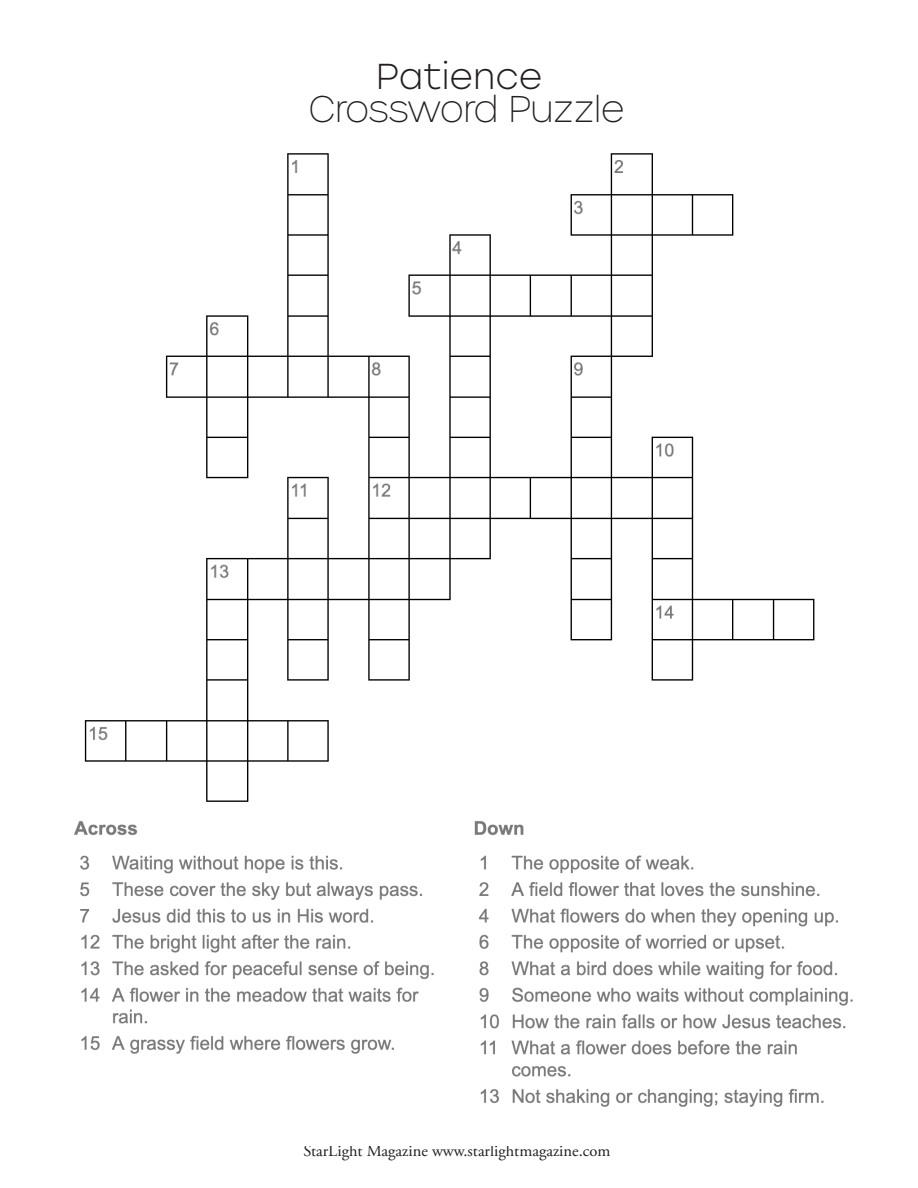
<style>
.page{position:relative;width:918px;height:1188px;background:#fff}
.page>*{position:absolute;margin:0;border:0;box-sizing:border-box;transform-origin:0 0}
.t1{font:100 36px "Urbane";color:#231f20}
.t2{font:300 36px "Stolzl";color:#231f20}
.t3{font:16.5px "Adobe Garamond Pro";color:#231f20}
.s1{color:#fff}
</style>
<div class="page">
<img style="left:74px;top:821px;width:779px;height:286px">
<img style="left:84px;top:153px;width:731px;height:649px">
<p class="t2" style="left:376px;top:52px;width:168px">Patience</p>
<p class="t1" style="left:308px;top:86px;width:318px">Crossword Puzzle</p>
<p class="t3" style="left:303px;top:1141px;width:313px">StarLight Magazine www.starlightmagazine.com<span class="s1">.</span></p>
</div>
